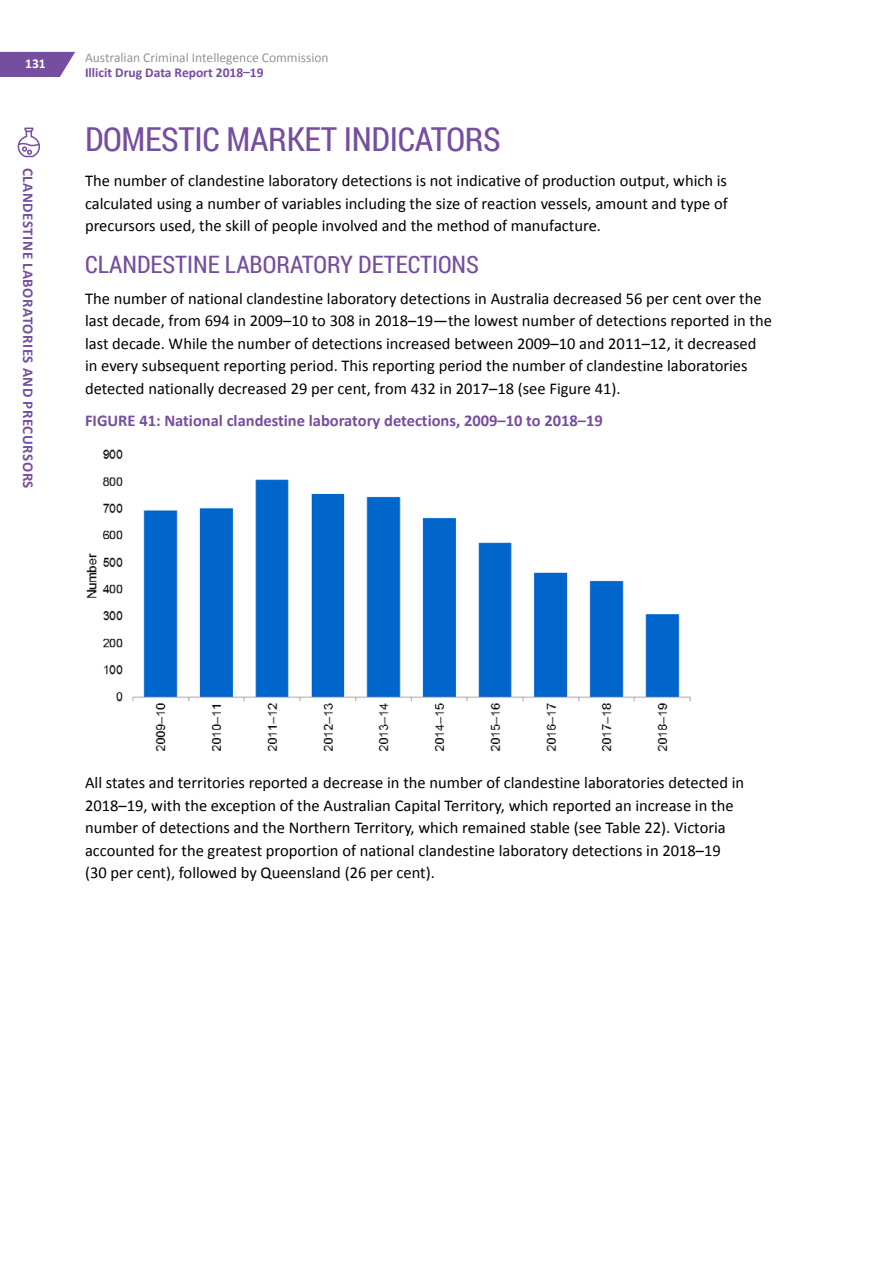
<style>
.page{position:relative;width:893px;height:1263px;background:#fff}
.page>*{position:absolute;margin:0;border:0;box-sizing:border-box;transform-origin:0 0}
.t1{font:33px "Roboto Condensed";letter-spacing:-.01em;color:#754e9f}
.t2{font:24px "Roboto Condensed";color:#754e9f}
.t3{font:16.5px/22.5px "Calibri";color:#000}
.t4{font:700 16.5px "Calibri";color:#754e9f}
.t5{font:700 15px "Calibri";letter-spacing:.04em;color:#754e9f}
.t6{font:13.5px "Calibri";color:#939598}
.t7{font:700 13.5px "Calibri";color:#754e9f}
.t8{font:700 13.5px "Calibri";color:#fff}
</style>
<div class="page">
<svg style="left:0;top:52px;width:75px;height:25px;background:#825fa8"></svg>
<svg style="left:17px;top:127px;width:23px;height:31px"></svg>
<img style="left:86px;top:449px;width:605px;height:302px">
<p class="t8" style="left:25px;top:55px;width:22px">131</p>
<p class="t6" style="left:85px;top:49px;width:245px">Australian Criminal Intellegence Commission</p>
<p class="t7" style="left:85px;top:64px;width:180px">Illicit Drug Data Report 2018–19</p>
<p class="t5" style="left:38px;top:168px;width:322px;rotate:90deg">CLANDESTINE LABORATORIES AND PRECURSORS</p>
<h1 class="t1" style="left:85px;top:116px;width:417px">DOMESTIC MARKET INDICATORS</h1>
<p class="t3" style="left:85px;top:170px;width:644px;text-align:justify">The number of clandestine laboratory detections is not indicative of production output, which is calculated using a number of variables including the size of reaction vessels, amount and type of precursors used, the skill of people involved and the method of manufacture.</p>
<h2 class="t2" style="left:85px;top:248px;width:395px">CLANDESTINE LABORATORY DETECTIONS</h2>
<p class="t3" style="left:85px;top:287px;width:688px">The number of national clandestine laboratory detections in Australia decreased 56 per cent over the last decade, from 694 in 2009–10 to 308 in 2018–19—the lowest number of detections reported in the last decade. While the number of detections increased between 2009–10 and 2011–12, it decreased in every subsequent reporting period. This reporting period the number of clandestine laboratories detected nationally decreased 29 per cent, from 432 in 2017–18 (see Figure 41).</p>
<p class="t4" style="left:85px;top:410px;width:519px">FIGURE 41: National clandestine laboratory detections, 2009–10 to 2018–19</p>
<p class="t3" style="left:85px;top:772px;width:661px">All states and territories reported a decrease in the number of clandestine laboratories detected in 2018–19, with the exception of the Australian Capital Territory, which reported an increase in the number of detections and the Northern Territory, which remained stable (see Table 22). Victoria accounted for the greatest proportion of national clandestine laboratory detections in 2018–19 (30 per cent), followed by Queensland (26 per cent).</p>
</div>
